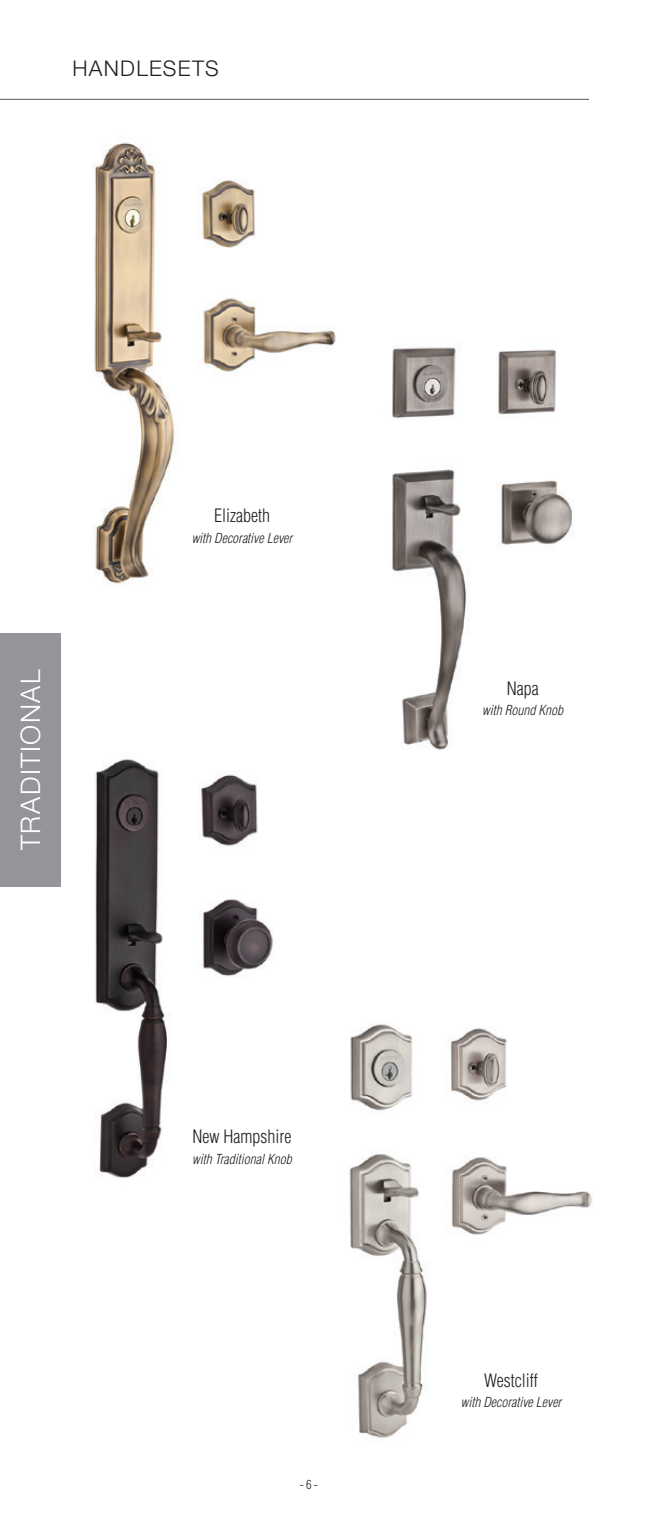
<style>
.page{position:relative;width:648px;height:1519px;background:#fff}
.page>*{position:absolute;margin:0;border:0;box-sizing:border-box;transform-origin:0 0}
.t1{font:300 27px "Helvetica Neue LT Std";letter-spacing:.045em;color:#fff}
.t2{font:300 21.6px "Helvetica Neue LT Std";letter-spacing:.06em;color:#231f20}
.t3{font:300 condensed 18px "Helvetica";color:#231f20}
.t4{font:italic 300 condensed 13.5px "Helvetica";color:#231f20}
.t5{font:300 condensed 12.38px "Helvetica";color:#231f20}
</style>
<div class="page">
<img style="left:392px;top:347px;width:180px;height:403px">
<img style="left:95px;top:758px;width:178px;height:420px">
<img style="left:349px;top:1024px;width:243px;height:414px">
<hr style="left:0;top:99px;width:589px;height:1px;background:#57585a">
<img style="left:94px;top:142px;width:242px;height:442px">
<div style="left:0;top:633px;width:61px;height:254px;background:#939598"></div>
<h2 class="t2" style="left:72px;top:55px;width:148px">HANDLESETS</h2>
<h1 class="t1" style="left:14px;top:850px;width:181px;rotate:-90deg">TRADITIONAL</h1>
<h3 class="t3" style="left:214px;top:504px;width:57px">Elizabeth</h3>
<p class="t4" style="left:192px;top:529px;width:102px">with Decorative Lever</p>
<h3 class="t3" style="left:507px;top:677px;width:34px">Napa</h3>
<p class="t4" style="left:482px;top:702px;width:82px">with Round Knob</p>
<h3 class="t3" style="left:193px;top:1125px;width:101px">New Hampshire</h3>
<p class="t4" style="left:192px;top:1150px;width:101px">with Traditional Knob</p>
<p class="t5" style="left:300px;top:1476px;width:20px">- 6 -</p>
<h3 class="t3" style="left:484px;top:1369px;width:55px">Westcliff</h3>
<p class="t4" style="left:461px;top:1393px;width:102px">with Decorative Lever</p>
</div>
